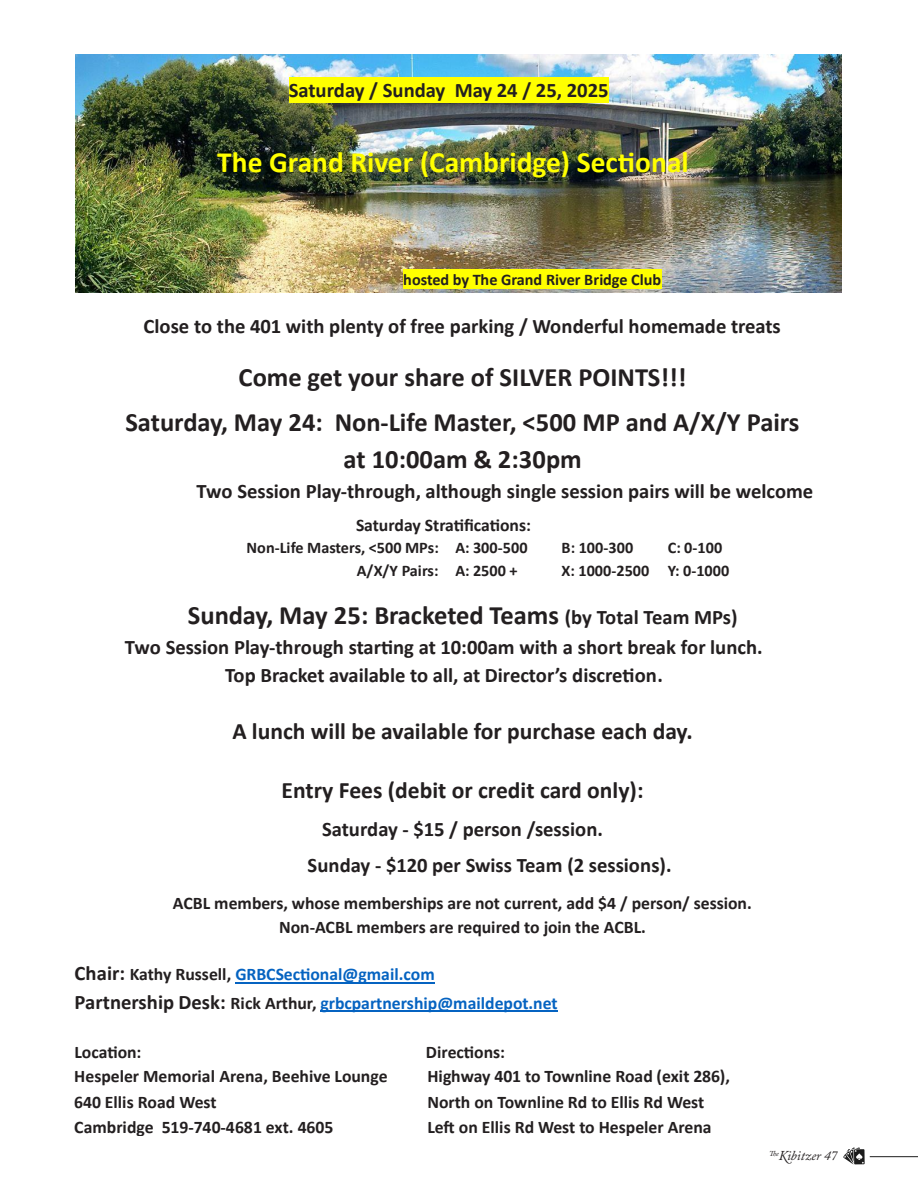
<style>
.page{position:relative;width:918px;height:1188px;background:#fff}
.page>*{position:absolute;margin:0;border:0;box-sizing:border-box;transform-origin:0 0}
.t1{font:700 29.55px "Calibri";color:#ff0}
.t2{font:700 26.55px/45.2px "Calibri";letter-spacing:-.005em;color:#231f20;text-align:center}
.t3{font:700 23.55px "Calibri";color:#231f20}
.t4{font:700 20.7px/27.2px "Calibri";color:#231f20;text-align:center}
.t5{font:700 17.7px/24.2px "Calibri";letter-spacing:-.005em;color:#231f20;text-align:center}
.t6{font:700 17.7px/28.3px "Calibri";color:#0563c1}
.t7{font:700 16.2px "Calibri";color:#231f20}
.t8{font:italic 13.5px "Adobe Caslon Pro";color:#231f20}
.s1{font-size:20.7px}
.s2{font-size:20.7px;color:#231f20}
.s3{color:#231f20}
</style>
<div class="page">
<svg style="left:843px;top:1147px;width:22px;height:18px"></svg>
<hr style="left:870px;top:1156px;width:48px;height:1px;background:#1c1c1c">
<hr style="left:235px;top:982px;width:200px;height:2px;background:#0563c1">
<hr style="left:321px;top:1011px;width:237px;height:1px;background:#0563c1">
<img style="left:75px;top:55px;width:767px;height:237px">
<img style="left:75px;top:55px;width:10px;height:21px">
<img style="left:134px;top:55px;width:10px;height:21px">
<img style="left:360px;top:76px;width:7px;height:2px">
<img style="left:289px;top:78px;width:333px;height:30px">
<div style="left:289px;top:78px;width:320px;height:25px;background:#ff0"></div>
<img style="left:642px;top:76px;width:7px;height:30px">
<img style="left:75px;top:123px;width:8px;height:31px">
<img style="left:217px;top:144px;width:499px;height:44px">
<img style="left:722px;top:173px;width:9px;height:43px">
<img style="left:75px;top:231px;width:5px;height:21px">
<img style="left:403px;top:269px;width:383px;height:24px">
<div style="left:403px;top:269px;width:258px;height:20px;background:#ff0"></div>
<img style="left:691px;top:269px;width:5px;height:24px">
<p class="t4" style="left:289px;top:77px;width:321px">Saturday / Sunday May 24 / 25, 2025</p>
<h1 class="t1" style="left:217px;top:141px;width:473px">The Grand River (Cambridge) Sectional</h1>
<p class="t7" style="left:403px;top:268px;width:259px">hosted by The Grand River Bridge Club</p>
<p class="t4" style="left:144px;top:312px;width:639px">Close to the 401 with plenty of free parking / Wonderful homemade treats</p>
<p class="t2" style="left:125px;top:355px;width:676px">Come get your share of SILVER POINTS!!!<br>Saturday, May 24: Non-Life Master, &lt;500 MP and A/X/Y Pairs</p>
<p class="t2" style="left:344px;top:436px;width:240px">at 10:00am &amp; 2:30pm</p>
<p class="t4" style="left:196px;top:478px;width:618px">Two Session Play-through, although single session pairs will be welcome</p>
<p class="t5" style="left:356px;top:513px;width:176px">Saturday Stratifications:</p>
<p class="t7" style="left:247px;top:536px;width:283px">Non-Life Masters, &lt;500 MPs: A: 300-500</p>
<p class="t7" style="left:562px;top:536px;width:73px">B: 100-300</p>
<p class="t7" style="left:668px;top:536px;width:56px">C: 0-100</p>
<p class="t7" style="left:357px;top:559px;width:162px">A/X/Y Pairs: A: 2500 +</p>
<p class="t7" style="left:562px;top:559px;width:169px">X: 1000-2500 Y: 0-1000</p>
<p class="t2" style="left:188px;top:592px;width:551px">Sunday, May 25: Bracketed Teams <span class="s1">(by Total Team MPs)</span></p>
<p class="t4" style="left:125px;top:634px;width:640px">Two Session Play-through starting at 10:00am with a short break for lunch.<br>Top Bracket available to all, at Director’s discretion.</p>
<p class="t3" style="left:232px;top:714px;width:462px">A lunch will be available for purchase each day.</p>
<p class="t3" style="left:282px;top:774px;width:363px">Entry Fees (debit or credit card only):</p>
<p class="t4" style="left:308px;top:810px;width:365px;line-height:36px;text-align:left;text-indent:14px">Saturday - $15 / person /session.<br>Sunday - $120 per Swiss Team (2 sessions).</p>
<p class="t5" style="left:173px;top:891px;width:580px">ACBL members, whose memberships are not current, add $4 / person/ session.<br>Non-ACBL members are required to join the ACBL.</p>
<p class="t6" style="left:75px;top:960px;width:485px"><span class="s2">Chair:</span> <span class="s3">Kathy Russell,</span> GRBCSectional@gmail.com<br><span class="s2">Partnership Desk:</span> <span class="s3">Rick Arthur,</span> grbcpartnership@maildepot.net</p>
<p class="t5" style="left:75px;top:1040px;width:68px">Location:</p>
<p class="t5" style="left:426px;top:1040px;width:81px">Directions:</p>
<p class="t5" style="left:74px;top:1064px;width:315px">Hespeler Memorial Arena, Beehive Lounge</p>
<p class="t5" style="left:427px;top:1064px;width:304px">Highway 401 to Townline Road (exit 286),</p>
<p class="t5" style="left:74px;top:1089px;width:144px">640 Ellis Road West</p>
<p class="t5" style="left:427px;top:1089px;width:278px">North on Townline Rd to Ellis Rd West</p>
<p class="t5" style="left:74px;top:1114px;width:260px">Cambridge 519-740-4681 ext. 4605</p>
<p class="t5" style="left:427px;top:1114px;width:286px">Left on Ellis Rd West to Hespeler Arena</p>
<p class="t8" style="left:769px;top:1147px;width:70px"><sup>The</sup> Kibitzer 47</p>
</div>
